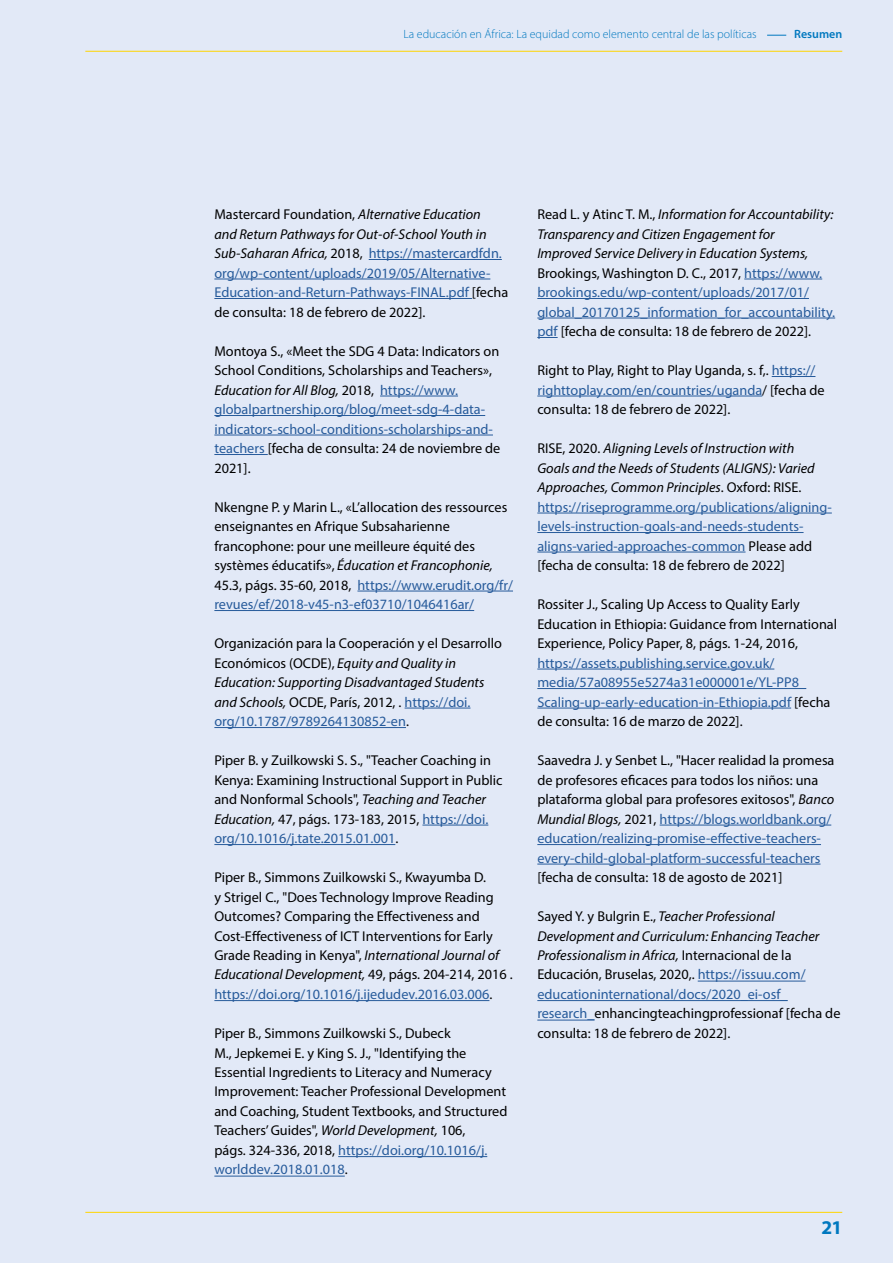
<style>
.page{position:relative;width:893px;height:1263px;background:#e2e9f7}
.page>*{position:absolute;margin:0;border:0;box-sizing:border-box;transform-origin:0 0}
.t1{font:700 19.5px "Myriad Pro";color:#0078bf}
.t2{font:14.25px/19.5px "Myriad Pro";color:#000}
.t3{font:14.25px/19.5px "Myriad Pro";color:#275b9b}
.t4{font:italic 14.25px/19.5px "Myriad Pro";color:#000}
.t5{font:300 12px "Myriad Pro";color:#0078bf}
.t6{font:600 12px "Myriad Pro";color:#0078bf}
.s1{color:#000}
.s2{font-style:italic;color:#000}
.s3{font-style:italic}
.s4{color:#275b9b}
.s5{font-style:normal}
.s6{font-style:normal;color:#275b9b}
</style>
<div class="page">
<hr style="left:369px;top:259px;width:133px;height:1px;background:#275b9b">
<hr style="left:214px;top:279px;width:276px;height:1px;background:#275b9b">
<hr style="left:214px;top:298px;width:258px;height:1px;background:#275b9b">
<hr style="left:380px;top:396px;width:78px;height:1px;background:#275b9b">
<hr style="left:214px;top:415px;width:271px;height:1px;background:#275b9b">
<hr style="left:214px;top:435px;width:279px;height:1px;background:#275b9b">
<hr style="left:214px;top:454px;width:54px;height:1px;background:#275b9b">
<hr style="left:357px;top:591px;width:156px;height:1px;background:#275b9b">
<hr style="left:214px;top:610px;width:260px;height:1px;background:#275b9b">
<hr style="left:405px;top:708px;width:65px;height:1px;background:#275b9b">
<hr style="left:214px;top:727px;width:192px;height:1px;background:#275b9b">
<hr style="left:422px;top:825px;width:66px;height:1px;background:#275b9b">
<hr style="left:214px;top:844px;width:181px;height:1px;background:#275b9b">
<hr style="left:214px;top:1000px;width:275px;height:1px;background:#275b9b">
<hr style="left:338px;top:1156px;width:149px;height:1px;background:#275b9b">
<hr style="left:214px;top:1176px;width:131px;height:1px;background:#275b9b">
<hr style="left:744px;top:279px;width:78px;height:1px;background:#275b9b">
<hr style="left:537px;top:298px;width:272px;height:1px;background:#275b9b">
<hr style="left:537px;top:318px;width:298px;height:1px;background:#275b9b">
<svg style="left:537px;top:337px;width:21px;height:1px"></svg>
<hr style="left:772px;top:376px;width:43px;height:1px;background:#275b9b">
<hr style="left:537px;top:396px;width:225px;height:1px;background:#275b9b">
<hr style="left:537px;top:513px;width:295px;height:1px;background:#275b9b">
<hr style="left:537px;top:532px;width:267px;height:1px;background:#275b9b">
<hr style="left:537px;top:552px;width:208px;height:1px;background:#275b9b">
<hr style="left:537px;top:669px;width:237px;height:1px;background:#275b9b">
<hr style="left:537px;top:688px;width:269px;height:1px;background:#275b9b">
<hr style="left:537px;top:708px;width:254px;height:1px;background:#275b9b">
<hr style="left:660px;top:825px;width:171px;height:1px;background:#275b9b">
<hr style="left:537px;top:844px;width:284px;height:1px;background:#275b9b">
<hr style="left:537px;top:864px;width:283px;height:1px;background:#275b9b">
<hr style="left:698px;top:981px;width:107px;height:1px;background:#275b9b">
<hr style="left:537px;top:1000px;width:251px;height:1px;background:#275b9b">
<hr style="left:537px;top:1020px;width:58px;height:1px;background:#275b9b">
<hr style="left:85px;top:1212px;width:757px;height:1px;background:#ffd500">
<svg style="left:767px;top:35px;width:19px;height:1px"></svg>
<hr style="left:85px;top:51px;width:757px;height:1px;background:#ffd500">
<p class="t5" style="left:403px;top:27px;width:355px">La educación en África: La equidad como elemento central de las políticas</p>
<p class="t6" style="left:794px;top:27px;width:50px">Resumen</p>
<p class="t3" style="left:214px;top:204px;width:295px"><span class="s1">Mastercard Foundation,</span> <span class="s2">Alternative Education<br>and Return Pathways for Out-of-School Youth in Sub-Saharan Africa,</span> <span class="s1">2018,</span> https://mastercardfdn. org/wp-content/uploads/2019/05/Alternative-Education-and-Return-Pathways-FINAL.pdf <span class="s1">[fecha de consulta: 18 de febrero de 2022].</span></p>
<p class="t2" style="left:214px;top:341px;width:288px">Montoya S., «Meet the SDG 4 Data: Indicators on School Conditions, Scholarships and Teachers», <span class="s3">Education for All Blog,</span> 2018, <span class="s4">https://www. globalpartnership.org/blog/meet-sdg-4-data&shy;indicators-school-conditions-scholarships-and&shy;teachers</span> [fecha de consulta: 24 de noviembre de 2021].</p>
<p class="t2" style="left:214px;top:497px;width:300px">Nkengne P. y Marin L., «L’allocation des ressources enseignantes en Afrique Subsaharienne francophone: pour une meilleure équité des systèmes éducatifs», <span class="s3">Éducation et Francophonie, </span>45.3, págs. 35-60, 2018, <span class="s4">https://www.erudit.org/fr/ revues/ef/2018-v45-n3-ef03710/1046416ar/</span></p>
<p class="t2" style="left:214px;top:633px;width:289px">Organización para la Cooperación y el Desarrollo Económicos (OCDE), <span class="s3">Equity and Quality in Education: Supporting Disadvantaged Students and Schools,</span> OCDE, París, 2012, . <span class="s4">https://doi. org/10.1787/9789264130852-en</span>.</p>
<p class="t2" style="left:214px;top:750px;width:290px">Piper B. y Zuilkowski S. S., "Teacher Coaching in Kenya: Examining Instructional Support in Public and Nonformal Schools", <span class="s3">Teaching and Teacher Education,</span> 47, págs. 173-183, 2015, <span class="s4">https://doi. org/10.1016/j.tate.2015.01.001</span>.</p>
<p class="t2" style="left:214px;top:867px;width:300px">Piper B., Simmons Zuilkowski S., Kwayumba D.<br>y Strigel C., "Does Technology Improve Reading Outcomes? Comparing the Effectiveness and Cost-Effectiveness of ICT Interventions for Early Grade Reading in Kenya", <span class="s3">International Journal of Educational Development,</span> 49, págs. 204-214, 2016 . <span class="s4">https://doi.org/10.1016/j.ijedudev.2016.03.006</span>.</p>
<p class="t2" style="left:214px;top:1023px;width:295px">Piper B., Simmons Zuilkowski S., Dubeck<br>M., Jepkemei E. y King S. J., "Identifying the Essential Ingredients to Literacy and Numeracy Improvement: Teacher Professional Development and Coaching, Student Textbooks, and Structured Teachers’ Guides", <span class="s3">World Development,</span> 106,<br>págs. 324-336, 2018, <span class="s4">https://doi.org/10.1016/j. worlddev.2018.01.018</span>.</p>
<p class="t4" style="left:537px;top:204px;width:299px"><span class="s5">Read L. y Atinc T. M.,</span> Information for Accountability:<br>Transparency and Citizen Engagement for<br>Improved Service Delivery in Education Systems, <span class="s5">Brookings, Washington D. C., 2017,</span> <span class="s6">https://www. brookings.edu/wp-content/uploads/2017/01/ global_20170125_information_for_accountability. pdf</span> <span class="s5">[fecha de consulta: 18 de febrero de 2022].</span></p>
<p class="t2" style="left:537px;top:360px;width:289px">Right to Play, Right to Play Uganda, s. f,. <span class="s4">https:// righttoplay.com/en/countries/uganda</span>/ [fecha de consulta: 18 de febrero de 2022].</p>
<p class="t3" style="left:537px;top:438px;width:296px"><span class="s1">RISE, 2020.</span> <span class="s2">Aligning Levels of Instruction with<br>Goals and the Needs of Students (ALIGNS): Varied Approaches, Common Principles</span><span class="s1">. Oxford: RISE. </span>https://riseprogramme.org/publications/aligning&shy;levels-instruction-goals-and-needs-students&shy;aligns-varied-approaches-common <span class="s1">Please add [fecha de consulta: 18 de febrero de 2022]</span></p>
<p class="t2" style="left:537px;top:594px;width:301px">Rossiter J., Scaling Up Access to Quality Early<br>Education in Ethiopia: Guidance from International<br>Experience, Policy Paper, 8, págs. 1-24, 2016,</p>
<p class="t3" style="left:537px;top:653px;width:295px">https://assets.publishing.service.gov.uk/ media/57a08955e5274a31e000001e/YL-PP8_ Scaling-up-early-education-in-Ethiopia.pdf <span class="s1">[fecha de consulta: 16 de marzo de 2022].</span></p>
<p class="t2" style="left:537px;top:750px;width:299px">Saavedra J. y Senbet L., "Hacer realidad la promesa de profesores eficaces para todos los niños: una plataforma global para profesores exitosos", <span class="s3">Banco Mundial Blogs,</span> 2021, <span class="s4">https://blogs.worldbank.org/ education/realizing-promise-effective-teachers&shy;every-child-global-platform-successful-teachers</span></p>
<p class="t2" style="left:537px;top:867px;width:247px">[fecha de consulta: 18 de agosto de 2021]</p>
<p class="t2" style="left:537px;top:906px;width:305px">Sayed Y. y Bulgrin E., <span class="s3">Teacher Professional Development and Curriculum: Enhancing Teacher Professionalism in Africa,</span> Internacional de la Educación, Bruselas, 2020,. <span class="s4">https://issuu.com/ educationinternational/docs/2020_ei-osf_ research_</span>enhancingteachingprofessionaf [fecha de consulta: 18 de febrero de 2022].</p>
<h1 class="t1" style="left:822px;top:1215px;width:22px">21</h1>
</div>
